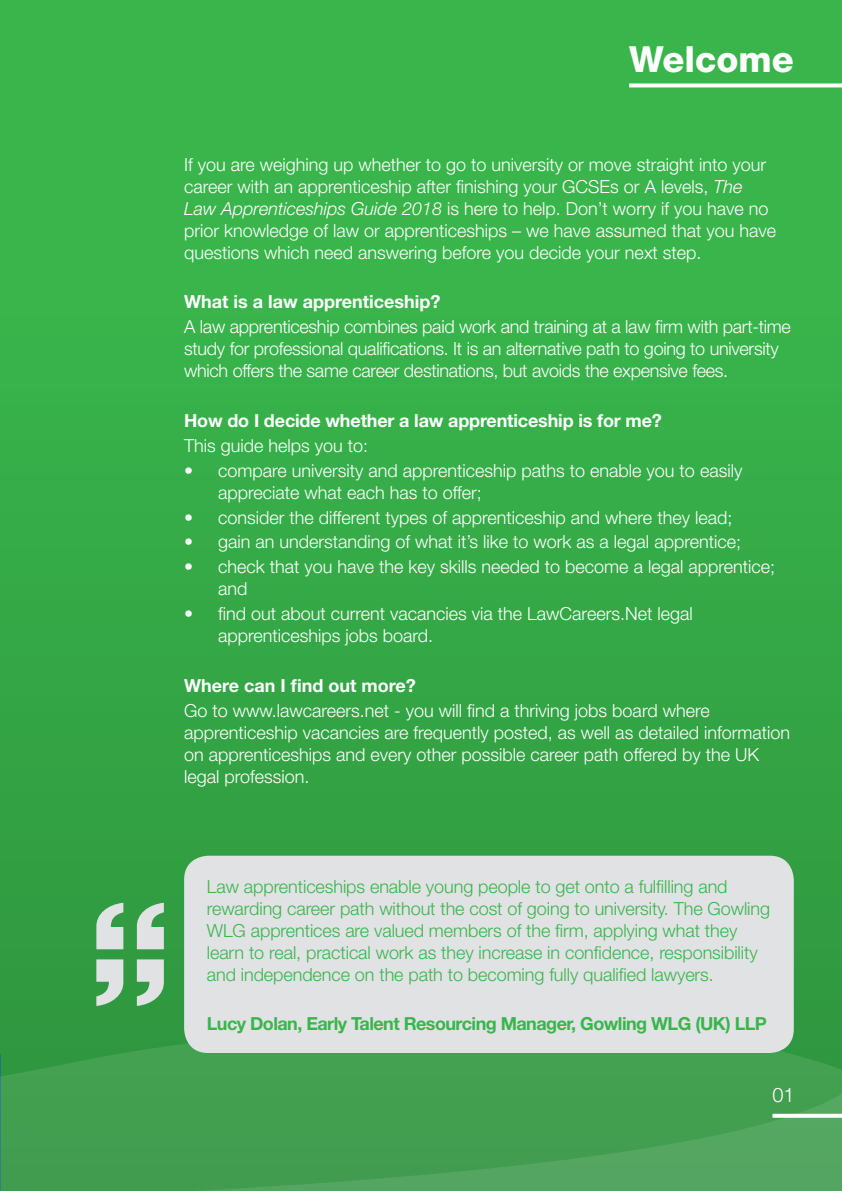
<style>
.page{position:relative;width:842px;height:1191px;background:#39b54c}
.page>*{position:absolute;margin:0;border:0;box-sizing:border-box;transform-origin:0 0}
.Helvetica_Light{font:800 36px "Helvetica Neue";color:#fff}
.Helvetica_Light-2{font:300 20px "Helvetica Neue";color:#fff}
.Paragraph_Style_2{font:300 18px/22px "Helvetica Neue";color:#fff}
.Paragraph_Style_2-2{font:300 18px/22px "Helvetica Neue";letter-spacing:-.005em;color:#39b54c}
.Paragraph_Style_2-3{font:700 18px "Helvetica Neue";letter-spacing:-.01em;color:#fff}
.Paragraph_Style_2-4{font:700 18px "Helvetica Neue";letter-spacing:-.03em;color:#39b54c}
.s1{font-style:italic}
</style>
<div class="page">
<div style="left:0;top:214px;width:842px;height:977px;background:#35ab47"></div>
<svg style="left:31px;top:1021px;width:811px;height:59px;fill:#43a151"></svg>
<svg style="left:0;top:1016px;width:31px;height:64px;background:#319741"></svg>
<svg style="left:0;top:1080px;width:842px;height:111px;fill:#439f50"></svg>
<svg style="left:629px;top:83px;width:213px;height:4px"></svg>
<svg style="left:772px;top:1113px;width:70px;height:4px"></svg>
<div style="left:184px;top:855px;width:610px;height:198px;background:#e1e2e4;border-radius:24px"></div>
<svg style="left:96px;top:902px;width:68px;height:47px"></svg>
<svg style="left:96px;top:959px;width:68px;height:47px;background:#9ac5a3"></svg>
<p class="Helvetica_Light" style="left:629px;top:38px;width:166px">Welcome</p>
<p class="Paragraph_Style_2" style="left:184px;top:153px;width:593px">If you are weighing up whether to go to university or move straight into your career with an apprenticeship after finishing your GCSEs or A levels, <span class="s1">The Law Apprenticeships Guide 2018</span> is here to help. Don’t worry if you have no prior knowledge of law or apprenticeships – we have assumed that you have questions which need answering before you decide your next step.</p>
<p class="Paragraph_Style_2-3" style="left:184px;top:291px;width:258px">What is a law apprenticeship?</p>
<p class="Paragraph_Style_2" style="left:184px;top:315px;width:608px">A law apprenticeship combines paid work and training at a law firm with part-time study for professional qualifications. It is an alternative path to going to university which offers the same career destinations, but avoids the expensive fees.</p>
<p class="Paragraph_Style_2-3" style="left:184px;top:409px;width:479px">How do I decide whether a law apprenticeship is for me?</p>
<p class="Paragraph_Style_2" style="left:184px;top:434px;width:186px">This guide helps you to:</p>
<p class="Paragraph_Style_2" style="left:218px;top:459px;width:526px;text-indent:-34px">• compare university and apprenticeship paths to enable you to easily appreciate what each has to offer;</p>
<p class="Paragraph_Style_2" style="left:184px;top:506px;width:550px">• consider the different types of apprenticeship and where they lead;</p>
<p class="Paragraph_Style_2" style="left:184px;top:530px;width:558px">• gain an understanding of what it’s like to work as a legal apprentice;</p>
<p class="Paragraph_Style_2" style="left:218px;top:555px;width:558px;text-indent:-34px">• check that you have the key skills needed to become a legal apprentice; and</p>
<p class="Paragraph_Style_2" style="left:218px;top:602px;width:476px;text-indent:-34px">• find out about current vacancies via the LawCareers.Net legal apprenticeships jobs board.</p>
<p class="Paragraph_Style_2-3" style="left:184px;top:674px;width:233px">Where can I find out more?</p>
<p class="Paragraph_Style_2" style="left:184px;top:699px;width:607px">Go to www.lawcareers.net - you will find a thriving jobs board where apprenticeship vacancies are frequently posted, as well as detailed information on apprenticeships and every other possible career path offered by the UK legal profession.</p>
<p class="Paragraph_Style_2-2" style="left:207px;top:874px;width:565px">Law apprenticeships enable young people to get onto a fulfilling and rewarding career path without the cost of going to university. The Gowling WLG apprentices are valued members of the firm, applying what they learn to real, practical work as they increase in confidence, responsibility and independence on the path to becoming fully qualified lawyers.</p>
<p class="Paragraph_Style_2-4" style="left:207px;top:1012px;width:562px">Lucy Dolan, Early Talent Resourcing Manager, Gowling WLG (UK) LLP</p>
<p class="Helvetica_Light-2" style="left:772px;top:1083px;width:24px">01</p>
</div>
